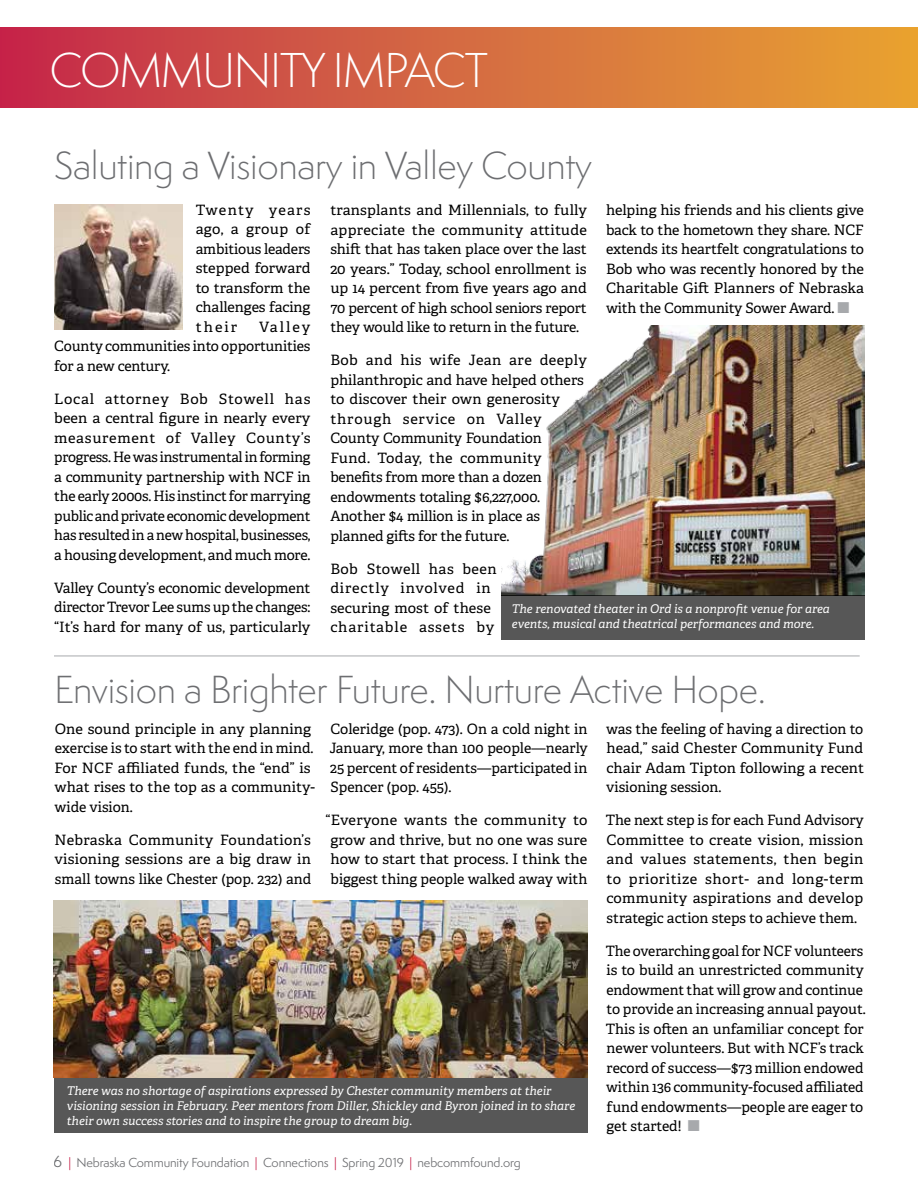
<style>
.page{position:relative;width:918px;height:1188px;background:#fff}
.page>*{position:absolute;margin:0;border:0;box-sizing:border-box;transform-origin:0 0}
.t1{font:300 45px "Semplicita Pro";letter-spacing:-.04em;color:#fff}
.t2{font:300 36px "Semplicita Pro";letter-spacing:-.01em;color:#6d6e71}
.t3{font:14.25px/19.5px "Adelle PE";letter-spacing:-.005em;color:#000;text-align:justify}
.t4{font:14.25px/19.5px "Adelle PE";letter-spacing:.035em;color:#000}
.t5{font:italic 12px/15px "Adelle PE";color:#fff}
.t6{font:12px "Semplicita Pro";letter-spacing:-.01em;color:#6d6e71}
.s1{color:#a7a9ac}
.s2{font-size:15px}
.s3{color:#c51f48}
</style>
<div class="page">
<div style="left:54px;top:1078px;width:534px;height:55px;background:#575757"></div>
<hr style="left:54px;top:656px;width:806px;height:1px;background:#a7a9ac">
<div style="left:0;top:27px;width:918px;height:81px;background:linear-gradient(to right,#c42b4d,#e7a533)"></div>
<img style="left:501px;top:325px;width:363px;height:270px">
<img style="left:54px;top:901px;width:534px;height:177px">
<div style="left:501px;top:595px;width:363px;height:44px;background:#575757"></div>
<img style="left:55px;top:205px;width:127px;height:124px">
<h1 class="t1" style="left:49px;top:40px;width:440px">COMMUNITY IMPACT</h1>
<h2 class="t2" style="left:54px;top:142px;width:539px">Saluting a Visionary in Valley County</h2>
<p class="t3" style="left:196px;top:199px;width:116px">Twenty years ago, a group of ambitious leaders stepped forward to transform the challenges facing their</p>
<p class="t3" style="left:330px;top:200px;width:258px">transplants and Millennials, to fully appreciate the community attitude shift that has taken place over the last 20 years.” Today, school enrollment is up 14 percent from five years ago and 70 percent of high school seniors report they would like to return in the future.</p>
<p class="t3" style="left:330px;top:350px;width:258px;text-align:left">Bob and his wife Jean are deeply philanthropic and have helped others to discover their own generosity through service on Valley<br>County Community Foundation<br>Fund. Today, the community benefits from more than a dozen endowments totaling $6,227,000.<br>Another $4 million is in place as planned gifts for the future.</p>
<p class="t4" style="left:330px;top:559px;width:168px">Bob Stowell has been directly involved in securing most of these charitable assets by</p>
<p class="t3" style="left:606px;top:200px;width:260px">helping his friends and his clients give back to the hometown they share. NCF extends its heartfelt congratulations to Bob who was recently honored by the Charitable Gift Planners of Nebraska with the Community Sower Award. <span class="s1">■</span></p>
<p class="t3" style="left:54px;top:316px;width:258px;text-indent:205px">Valley County communities into opportunities for a new century.</p>
<p class="t3" style="left:54px;top:388px;width:258px">Local attorney Bob Stowell has been a central figure in nearly every measurement of Valley County’s progress. He was instrumental in forming a community partnership with NCF in the early 2000s. His instinct for marrying public and private economic development has resulted in a new hospital, businesses, a housing development, and much more.</p>
<p class="t3" style="left:54px;top:577px;width:258px">Valley County’s economic development director Trevor Lee sums up the changes: “It’s hard for many of us, particularly</p>
<p class="t5" style="left:512px;top:601px;width:319px">The renovated theater in Ord is a nonprofit venue for area events, musical and theatrical performances and more.</p>
<h2 class="t2" style="left:54px;top:665px;width:713px">Envision a Brighter Future. Nurture Active Hope.</h2>
<p class="t3" style="left:54px;top:718px;width:262px;text-align:left">One sound principle in any planning exercise is to start with the end in mind.<br>For NCF affiliated funds, the “end” is what rises to the top as a community&shy;wide vision.</p>
<p class="t3" style="left:54px;top:829px;width:258px">Nebraska Community Foundation’s visioning sessions are a big draw in small towns like Chester (pop. 232) and</p>
<p class="t3" style="left:329px;top:718px;width:260px">Coleridge (pop. 473). On a cold night in January, more than 100 people—nearly 25 percent of residents—participated in Spencer (pop. 455).</p>
<p class="t3" style="left:326px;top:810px;width:263px;text-align:center">“Everyone wants the community to grow and thrive, but no one was sure how to start that process. I think the biggest thing people walked away with</p>
<p class="t5" style="left:67px;top:1083px;width:510px">There was no shortage of aspirations expressed by Chester community members at their visioning session in February. Peer mentors from Diller, Shickley and Byron joined in to share their own success stories and to inspire the group to dream big.</p>
<p class="t6" style="left:54px;top:1154px;width:468px"><span class="s2">6</span> <span class="s3">|</span> Nebraska Community Foundation <span class="s3">|</span> Connections <span class="s3">|</span> Spring 2019 <span class="s3">|</span> nebcommfound.org</p>
<p class="t3" style="left:606px;top:719px;width:259px">was the feeling of having a direction to head,” said Chester Community Fund chair Adam Tipton following a recent visioning session.</p>
<p class="t3" style="left:606px;top:810px;width:260px">The next step is for each Fund Advisory Committee to create vision, mission and values statements, then begin to prioritize short- and long-term community aspirations and develop strategic action steps to achieve them.</p>
<p class="t3" style="left:606px;top:941px;width:262px;text-align:left">The overarching goal for NCF volunteers is to build an unrestricted community endowment that will grow and continue to provide an increasing annual payout.<br>This is often an unfamiliar concept for newer volunteers. But with NCF’s track record of success—$73 million endowed within 136 community-focused affiliated fund endowments—people are eager to get started! <span class="s1">■</span></p>
</div>
